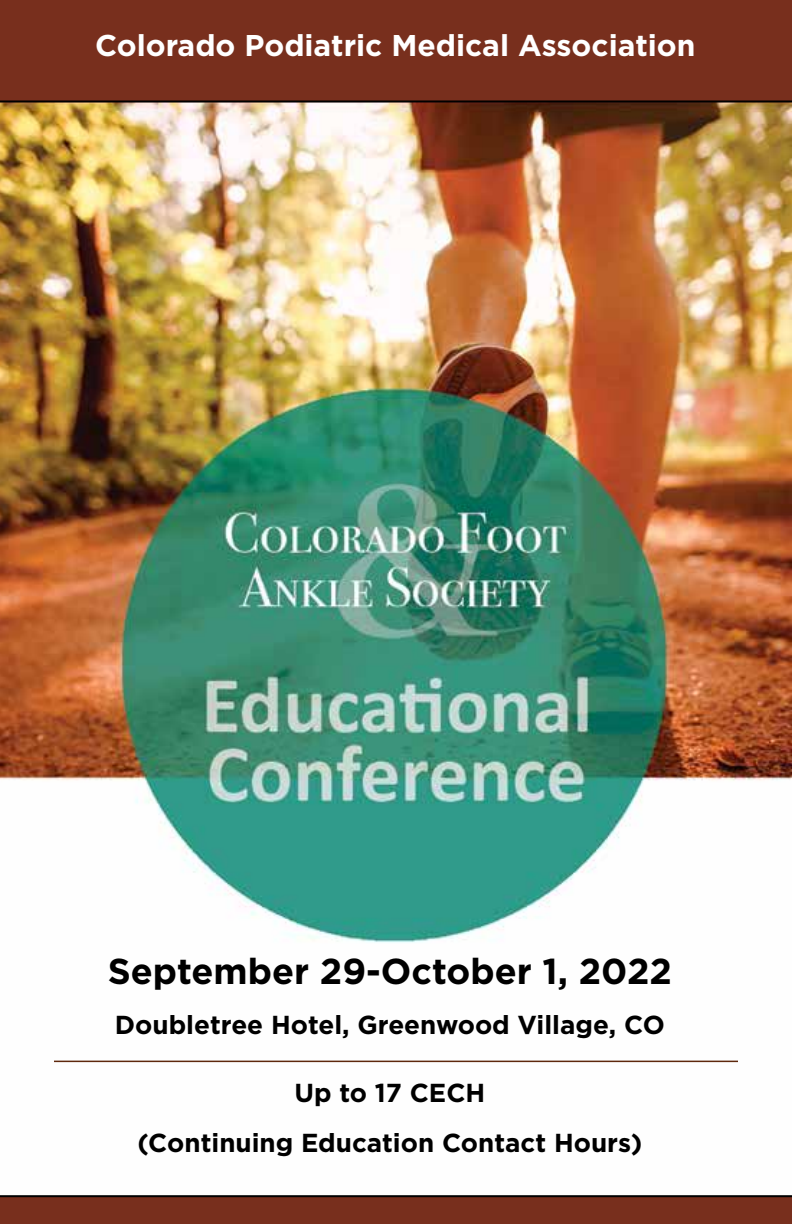
<style>
.page{position:relative;width:792px;height:1224px;background:#fff}
.page>*{position:absolute;margin:0;border:0;box-sizing:border-box;transform-origin:0 0}
.t1{font:700 36px "Gotham";color:#000}
.t2{font:700 30px "Gotham";color:#fff}
.t3{font:700 26px/50px "Gotham";color:#000;text-align:center}
</style>
<div class="page">
<img style="left:0;top:102px;width:792px;height:961px">
<svg style="left:0;top:1195px;width:792px;height:29px;background:#702d1c"></svg>
<div style="left:0;top:0;width:792px;height:102px;background:#782f1d"></div>
<hr style="left:54px;top:1061px;width:684px;height:1px;background:#5e280d">
<p class="t2" style="left:95px;top:26px;width:602px">Colorado Podiatric Medical Association</p>
<h1 class="t1" style="left:108px;top:947px;width:566px">September 29-October 1, 2022</h1>
<p class="t3" style="left:115px;top:999px;width:551px">Doubletree Hotel, Greenwood Village, CO</p>
<p class="t3" style="left:138px;top:1067px;width:506px">Up to 17 CECH<br>(Continuing Education Contact Hours)</p>
</div>
